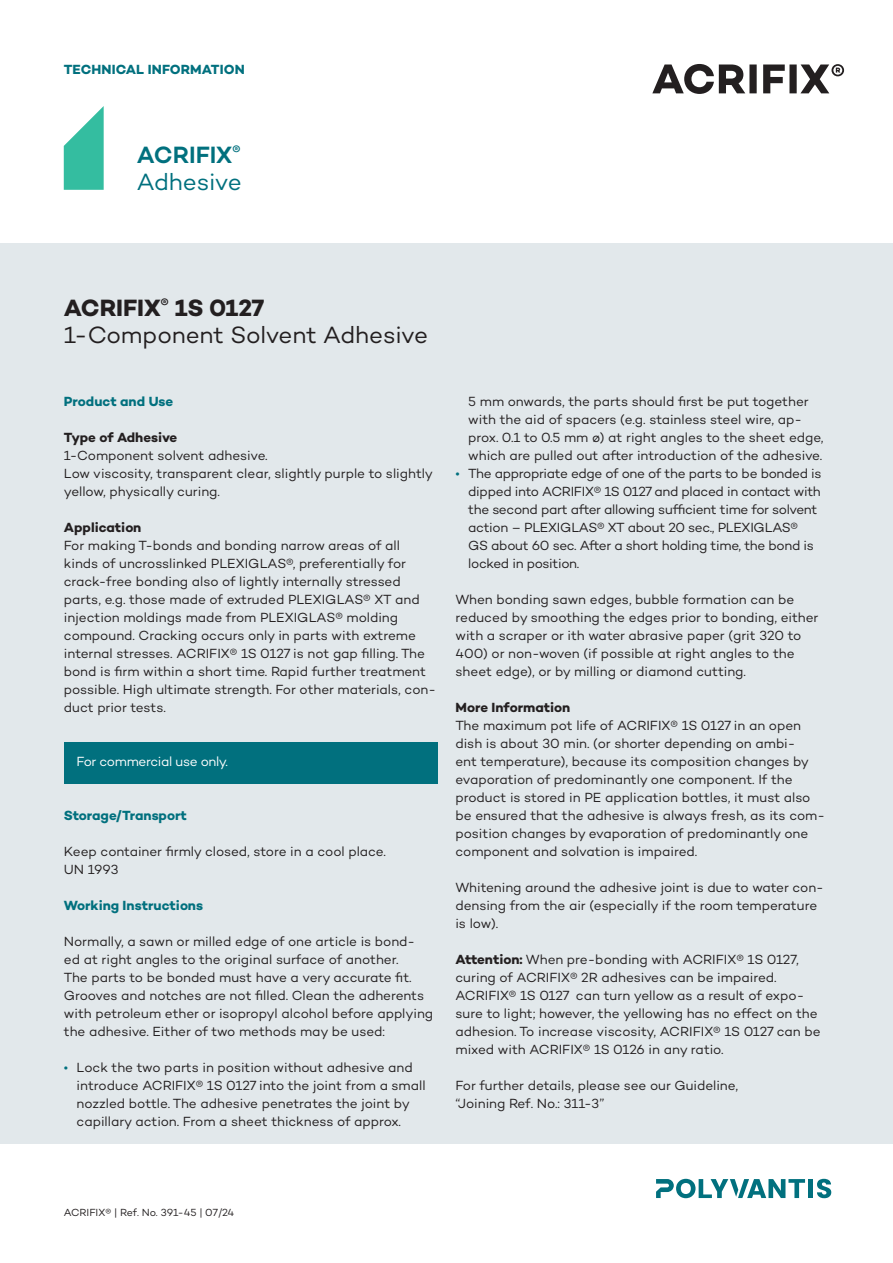
<style>
.page{position:relative;width:893px;height:1263px;background:#fff}
.page>*{position:absolute;margin:0;border:0;box-sizing:border-box;transform-origin:0 0}
.Titel___Subline{font:24px "Campton";letter-spacing:-.01em;color:#231f20}
.t1{font:24px/27px "Campton";letter-spacing:-.01em;color:#01707e}
.Produktname{font:700 24px "Campton";color:#231f20}
.Fließtext{font:13.5px/18px "Campton";letter-spacing:-.005em;color:#231f20}
.Headline_4___Fließtext{font:13.5px/18px "Campton";letter-spacing:-.005em;color:#231f20}
.Headline_4___Fließtext-2{font:700 13.5px "Campton";color:#01707e}
.Headline_4___Fließtext-3{font:700 13.5px "Campton";letter-spacing:-.005em;color:#231f20}
.Info-Box{font:13.5px "Campton";letter-spacing:-.03em;color:#fff}
.Fließtext-2{font:700 13.5px "Campton";letter-spacing:-.005em;color:#01707e}
.t2{font:10.5px "Campton";letter-spacing:-.005em;color:#231f20}
.s1{font-weight:600}
.s2{color:#01707e}
.s3{font-weight:700}
</style>
<div class="page">
<div style="left:0;top:244px;width:893px;height:900px;background:#e2e8eb"></div>
<div style="left:64px;top:742px;width:373px;height:42px;background:#01707e"></div>
<svg style="left:656px;top:1179px;width:149px;height:19px"></svg>
<div style="left:808px;top:1179px;width:5px;height:19px;background:#01707e"></div>
<svg style="left:817px;top:1179px;width:14px;height:19px"></svg>
<svg style="left:64px;top:106px;width:40px;height:84px"></svg>
<svg style="left:652px;top:64px;width:192px;height:30px"></svg>
<p class="Headline_4___Fließtext-2" style="left:64px;top:61px;width:182px">TECHNICAL INFORMATION</p>
<h1 class="t1" style="left:137px;top:141px;width:106px"><span class="s1">ACRIFIX</span><sup>®<br></sup>Adhesive</h1>
<p class="Produktname" style="left:64px;top:292px;width:202px">ACRIFIX<sup>®</sup> 1S 0127</p>
<p class="Titel___Subline" style="left:64px;top:320px;width:366px">1-Component Solvent Adhesive</p>
<p class="Headline_4___Fließtext-2" style="left:64px;top:393px;width:111px">Product and Use</p>
<p class="Headline_4___Fließtext-3" style="left:64px;top:429px;width:115px">Type of Adhesive</p>
<p class="Fließtext" style="left:64px;top:446px;width:371px">1-Component solvent adhesive.<br>Low viscosity, transparent clear, slightly purple to slightly yellow, physically curing.</p>
<p class="Headline_4___Fließtext-3" style="left:64px;top:519px;width:79px">Application</p>
<p class="Fließtext" style="left:64px;top:536px;width:374px">For making T-bonds and bonding narrow areas of all kinds of uncrosslinked PLEXIGLAS®, preferentially for crack-free bonding also of lightly internally stressed parts, e.g. those made of extruded PLEXIGLAS® XT and injection moldings made from PLEXIGLAS® molding compound. Cracking occurs only in parts with extreme internal stresses. ACRIFIX® 1S 0127 is not gap filling. The bond is firm within a short time. Rapid further treatment possible. High ultimate strength. For other materials, con&shy;duct prior tests.</p>
<p class="Info-Box" style="left:77px;top:753px;width:153px">For commercial use only.</p>
<p class="Fließtext-2" style="left:64px;top:807px;width:125px">Storage/Transport</p>
<p class="Fließtext" style="left:64px;top:842px;width:324px">Keep container firmly closed, store in a cool place.<br>UN 1993</p>
<p class="Headline_4___Fließtext-2" style="left:64px;top:897px;width:141px">Working Instructions</p>
<p class="Headline_4___Fließtext" style="left:64px;top:932px;width:371px">Normally, a sawn or milled edge of one article is bond&shy;ed at right angles to the original surface of another.<br>The parts to be bonded must have a very accurate fit.<br>Grooves and notches are not filled. Clean the adherents with petroleum ether or isopropyl alcohol before applying the adhesive. Either of two methods may be used:</p>
<p class="Fließtext" style="left:77px;top:1058px;width:350px;text-indent:-13px"><span class="s2">•</span> Lock the two parts in position without adhesive and introduce ACRIFIX® 1S 0127 into the joint from a small nozzled bottle. The adhesive penetrates the joint by capillary action. From a sheet thickness of approx.</p>
<p class="Fließtext" style="left:468px;top:392px;width:357px">5 mm onwards, the parts should first be put together with the aid of spacers (e.g. stainless steel wire, ap&shy;prox. 0.1 to 0.5 mm ø) at right angles to the sheet edge, which are pulled out after introduction of the adhesive.</p>
<p class="Fließtext" style="left:468px;top:464px;width:355px;text-indent:-13px"><span class="s2">•</span> The appropriate edge of one of the parts to be bonded is dipped into ACRIFIX® 1S 0127 and placed in contact with the second part after allowing sufficient time for solvent action – PLEXIGLAS® XT about 20 sec., PLEXIGLAS®<br>GS about 60 sec. After a short holding time, the bond is locked in position.</p>
<p class="Headline_4___Fließtext" style="left:455px;top:590px;width:364px">When bonding sawn edges, bubble formation can be reduced by smoothing the edges prior to bonding, either with a scraper or ith water abrasive paper (grit 320 to 400) or non-woven (if possible at right angles to the sheet edge), or by milling or diamond cutting.</p>
<p class="Fließtext" style="left:455px;top:698px;width:371px"><span class="s3">More Information<br></span>The maximum pot life of ACRIFIX® 1S 0127 in an open dish is about 30 min. (or shorter depending on ambi-<br>ent temperature), because its composition changes by evaporation of predominantly one component. If the product is stored in PE application bottles, it must also be ensured that the adhesive is always fresh, as its com&shy;position changes by evaporation of predominantly one component and solvation is impaired.</p>
<p class="Fließtext" style="left:455px;top:878px;width:370px">Whitening around the adhesive joint is due to water con&shy;densing from the air (especially if the room temperature is low).</p>
<p class="Fließtext" style="left:455px;top:950px;width:367px"><span class="s3">Attention:</span> When pre-bonding with ACRIFIX® 1S 0127, curing of ACRIFIX® 2R adhesives can be impaired.<br>ACRIFIX® 1S 0127 can turn yellow as a result of expo&shy;sure to light; however, the yellowing has no effect on the adhesion. To increase viscosity, ACRIFIX® 1S 0127 can be mixed with ACRIFIX® 1S 0126 in any ratio.</p>
<p class="Fließtext" style="left:455px;top:1076px;width:284px">For further details, please see our Guideline, “Joining Ref. No.: 311-3”</p>
<p class="t2" style="left:64px;top:1206px;width:172px">ACRIFIX® | Ref. No. 391-45 | 07/24</p>
</div>
